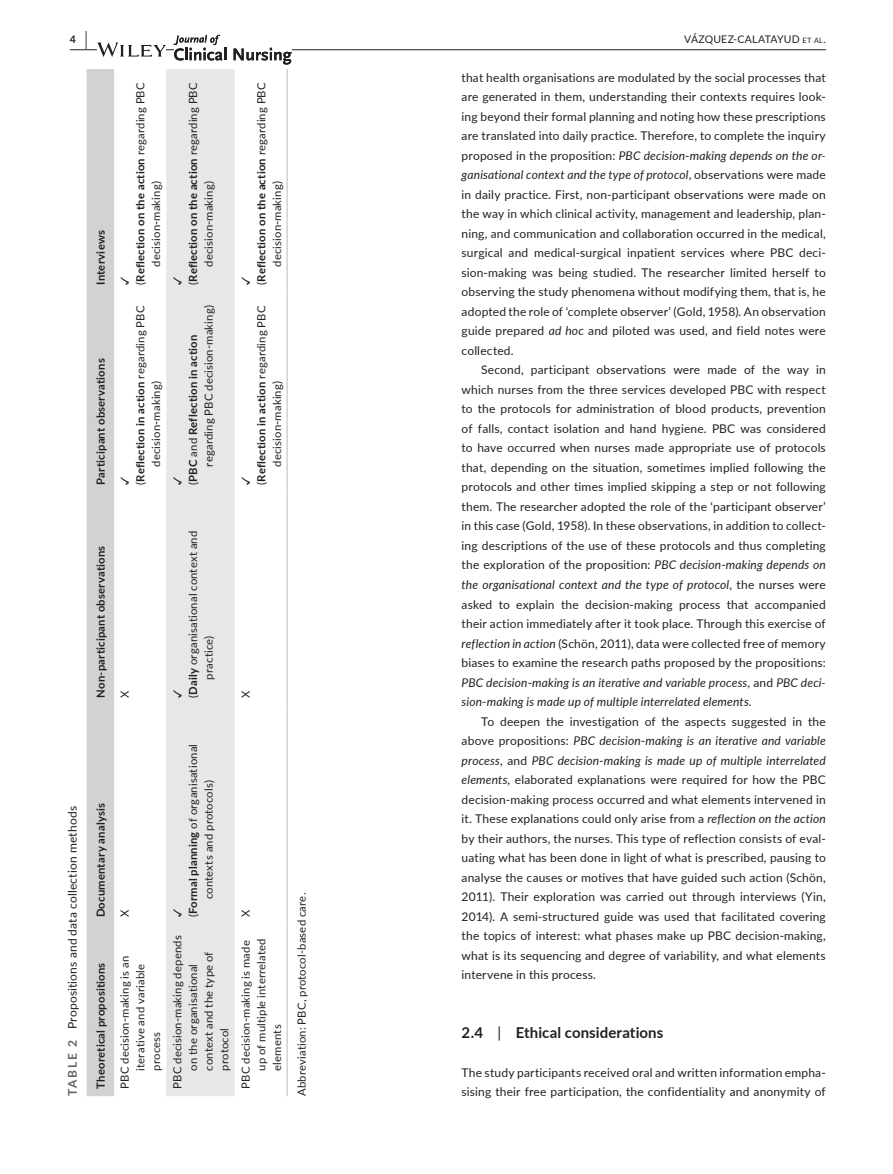
<style>
.page{position:relative;width:893px;height:1174px;background:#fff}
.page>*{position:absolute;margin:0;border:0;box-sizing:border-box;transform-origin:0 0}
.t1{font:700 15px "Lato";letter-spacing:.005em;color:#231f20}
.t2{font:12px/19.5px "Lato";letter-spacing:.015em;color:#231f20;text-align:justify}
.t3{font:700 12px "Lato";letter-spacing:.145em;color:#636366}
.t4{font:11.25px/15.8px "Lato";letter-spacing:.015em;color:#231f20}
.t5{font:700 11.25px "Lato";letter-spacing:.015em;color:#231f20}
.t6{font:11.25px "Arial Unicode MS";color:#231f20}
.t7{font:10.5px "Lato";letter-spacing:.02em;color:#231f20}
.t8{font:700 10.5px "Lato";color:#231f20}
.s1{font-size:19.5px}
.s2{font-size:7.35px}
.s3{font-style:italic}
.s4{font-weight:700}
.s5{font-weight:400}
</style>
<div class="page">
<hr style="left:70px;top:49px;width:756px;height:1px;background:#231f20">
<svg style="left:97px;top:43px;width:69px;height:14px"></svg>
<div style="left:174px;top:35px;width:118px;height:30px;background:#fff"></div>
<svg style="left:174px;top:35px;width:52px;height:25px"></svg>
<svg style="left:234px;top:48px;width:58px;height:17px"></svg>
<div style="left:87px;top:69px;width:27px;height:1027px;background:#d1d2d4"></div>
<div style="left:166px;top:69px;width:69px;height:1027px;background:#e6e7e9"></div>
<hr style="left:286px;top:925px;width:2px;height:171px;background:#d1d2d4">
<hr style="left:286px;top:705px;width:2px;height:220px;background:#d1d2d4">
<hr style="left:286px;top:492px;width:2px;height:213px;background:#d1d2d4">
<hr style="left:286px;top:292px;width:2px;height:200px;background:#d1d2d4">
<hr style="left:286px;top:69px;width:2px;height:223px;background:#d1d2d4">
<p class="t8" style="left:70px;top:31px;width:19px">4 <span class="s1">|</span></p>
<p class="t7" style="left:684px;top:32px;width:143px">VÁZQUEZ-CALATAYUD <span class="s2">et al</span> .</p>
<p class="t2" style="left:462px;top:67px;width:366px">that health organisations are modulated by the social processes that are generated in them, understanding their contexts requires look&shy;ing beyond their formal planning and noting how these prescriptions are translated into daily practice. Therefore, to complete the inquiry proposed in the proposition: <span class="s3">PBC decision</span>-<span class="s3">making depends on the or&shy;ganisational context and the type of protocol</span>, observations were made in daily practice. First, non-participant observations were made on the way in which clinical activity, management and leadership, plan&shy;ning, and communication and collaboration occurred in the medical, surgical and medical-surgical inpatient services where PBC deci&shy;sion-making was being studied. The researcher limited herself to observing the study phenomena without modifying them, that is, he adopted the role of ‘complete observer’ (Gold, 1958). An observation guide prepared <span class="s3">ad hoc</span> and piloted was used, and field notes were collected.</p>
<p class="t2" style="left:462px;top:360px;width:366px;text-indent:20px">Second, participant observations were made of the way in which nurses from the three services developed PBC with respect to the protocols for administration of blood products, prevention of falls, contact isolation and hand hygiene. PBC was considered to have occurred when nurses made appropriate use of protocols that, depending on the situation, sometimes implied following the protocols and other times implied skipping a step or not following them. The researcher adopted the role of the ‘participant observer’ in this case (Gold, 1958). In these observations, in addition to collect&shy;ing descriptions of the use of these protocols and thus completing the exploration of the proposition: <span class="s3">PBC decision</span>-<span class="s3">making depends on the organisational context and the type of protocol</span>, the nurses were asked to explain the decision-making process that accompanied their action immediately after it took place. Through this exercise of <span class="s3">reflection in action</span> (Schön, 2011), data were collected free of memory biases to examine the research paths proposed by the propositions:<br><span class="s3">PBC decision</span>-<span class="s3">making is an iterative and variable process</span>, and <span class="s3">PBC deci&shy;sion</span>-<span class="s3">making is made up of multiple interrelated elements</span>.</p>
<p class="t2" style="left:462px;top:711px;width:366px;text-indent:20px">To deepen the investigation of the aspects suggested in the above propositions: <span class="s3">PBC decision</span>-<span class="s3">making is an iterative and variable process</span>, and <span class="s3">PBC decision</span>-<span class="s3">making is made up of multiple interrelated elements</span>, elaborated explanations were required for how the PBC decision-making process occurred and what elements intervened in it. These explanations could only arise from a <span class="s3">reflection on the action </span>by their authors, the nurses. This type of reflection consists of eval&shy;uating what has been done in light of what is prescribed, pausing to analyse the causes or motives that have guided such action (Schön, 2011). Their exploration was carried out through interviews (Yin, 2014). A semi-structured guide was used that facilitated covering the topics of interest: what phases make up PBC decision-making, what is its sequencing and degree of variability, and what elements intervene in this process.</p>
<p class="t4" style="left:132px;top:267px;width:186px;text-indent:-18px;rotate:-90deg">(<span class="s4">Reflection on the action</span> regarding PBC decision-making)</p>
<p class="t4" style="left:185px;top:267px;width:186px;text-indent:-18px;rotate:-90deg">(<span class="s4">Reflection on the action</span> regarding PBC decision-making)</p>
<p class="t4" style="left:253px;top:267px;width:186px;text-indent:-18px;rotate:-90deg">(<span class="s4">Reflection on the action</span> regarding PBC decision-making)</p>
<p class="t5" style="left:92px;top:285px;width:56px;rotate:-90deg">Interviews</p>
<p class="t6" style="left:117px;top:285px;width:10px;rotate:-90deg">✓</p>
<p class="t6" style="left:169px;top:285px;width:10px;rotate:-90deg">✓</p>
<p class="t6" style="left:238px;top:285px;width:10px;rotate:-90deg">✓</p>
<p class="t4" style="left:185px;top:467px;width:163px;text-indent:-18px;rotate:-90deg">(<span class="s4">PBC</span> and <span class="s4">Reflection in action </span>regarding PBC decision-making)</p>
<p class="t4" style="left:132px;top:467px;width:162px;text-indent:-18px;rotate:-90deg">(<span class="s4">Reflection in action</span> regarding PBC decision-making)</p>
<p class="t4" style="left:253px;top:467px;width:162px;text-indent:-18px;rotate:-90deg">(<span class="s4">Reflection in action</span> regarding PBC decision-making)</p>
<p class="t5" style="left:92px;top:485px;width:128px;rotate:-90deg">Participant observations</p>
<p class="t6" style="left:117px;top:485px;width:10px;rotate:-90deg">✓</p>
<p class="t6" style="left:169px;top:485px;width:10px;rotate:-90deg">✓</p>
<p class="t6" style="left:238px;top:485px;width:10px;rotate:-90deg">✓</p>
<p class="t4" style="left:185px;top:680px;width:151px;text-indent:-18px;rotate:-90deg">(<span class="s4">Daily</span> organisational context and practice)</p>
<p class="t5" style="left:92px;top:698px;width:154px;rotate:-90deg">Non-participant observations</p>
<p class="t6" style="left:169px;top:698px;width:10px;rotate:-90deg">✓</p>
<p class="t4" style="left:116px;top:698px;width:9px;rotate:-90deg">X</p>
<p class="t4" style="left:237px;top:698px;width:9px;rotate:-90deg">X</p>
<p class="t4" style="left:185px;top:899px;width:157px;text-indent:-18px;rotate:-90deg">(<span class="s4">Formal planning</span> of organisational contexts and protocols)</p>
<p class="t5" style="left:92px;top:917px;width:116px;rotate:-90deg">Documentary analysis</p>
<p class="t2" style="left:62px;top:1029px;width:224px;rotate:-90deg">Propositions and data collection methods</p>
<p class="t4" style="left:293px;top:1096px;width:205px;rotate:-90deg">Abbreviation: PBC, protocol-based care.</p>
<p class="t6" style="left:169px;top:917px;width:10px;rotate:-90deg">✓</p>
<p class="t4" style="left:116px;top:917px;width:9px;rotate:-90deg">X</p>
<p class="t4" style="left:237px;top:917px;width:9px;rotate:-90deg">X</p>
<p class="t4" style="left:169px;top:1070px;width:137px;text-indent:-18px;rotate:-90deg">PBC decision-making depends on the organisational context and the type of protocol</p>
<p class="t4" style="left:237px;top:1070px;width:134px;text-indent:-18px;rotate:-90deg">PBC decision-making is made up of multiple interrelated elements</p>
<p class="t4" style="left:116px;top:1070px;width:116px;text-indent:-18px;rotate:-90deg">PBC decision-making is an iterative and variable process</p>
<p class="t5" style="left:92px;top:1088px;width:127px;rotate:-90deg">Theoretical propositions</p>
<p class="t1" style="left:462px;top:1021px;width:203px">2.4 <span class="s5">|</span> Ethical considerations</p>
<p class="t2" style="left:462px;top:1062px;width:366px">The study participants received oral and written information empha-</p>
<p class="t3" style="left:64px;top:1096px;width:58px;rotate:-90deg">TABLE 2</p>
<p class="t2" style="left:462px;top:1081px;width:366px">sising their free participation, the confidentiality and anonymity of</p>
</div>
